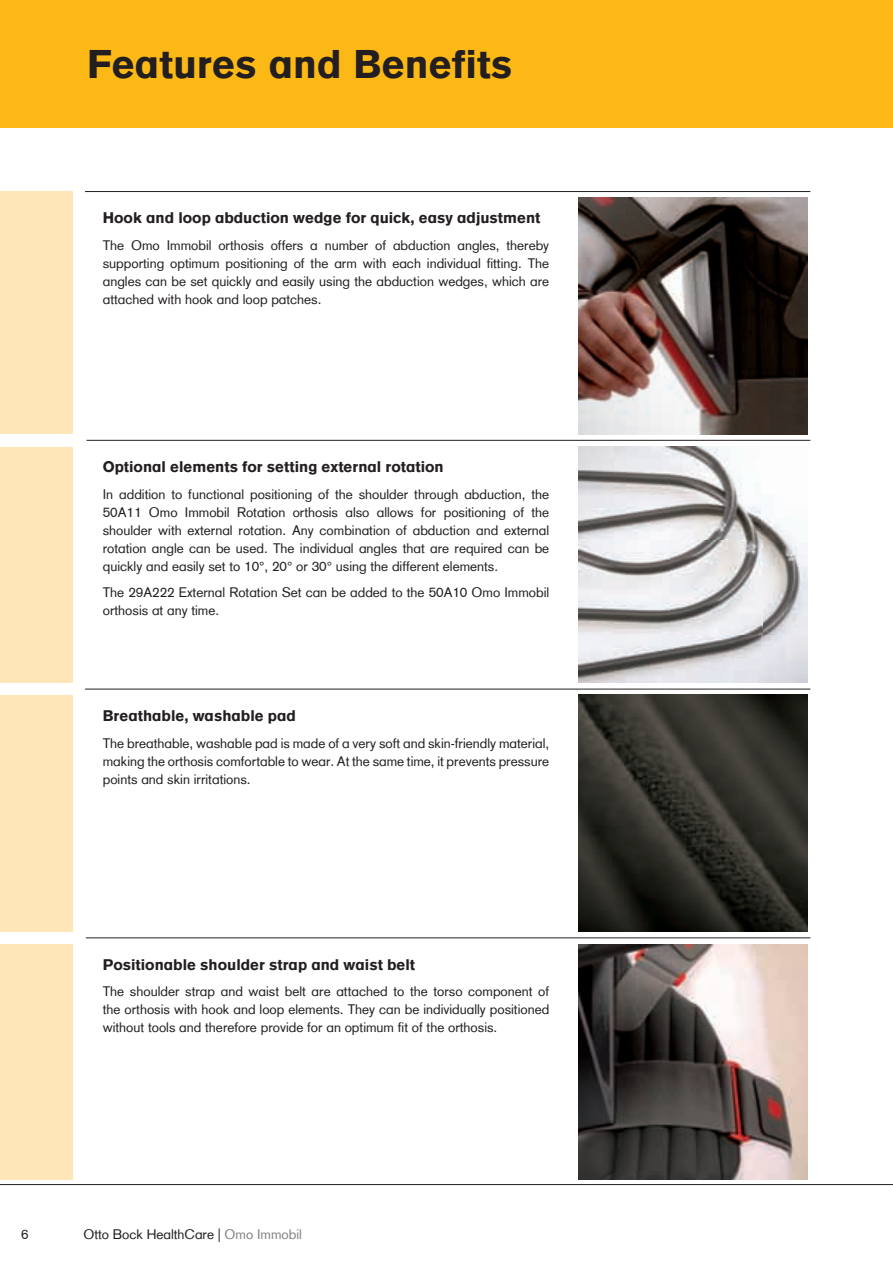
<style>
.page{position:relative;width:893px;height:1263px;background:#fff}
.page>*{position:absolute;margin:0;border:0;box-sizing:border-box;transform-origin:0 0}
.t1{font:900 39px "Otto Bock CT";color:#231f20}
.t2{font:900 15px "Otto Bock CT";color:#231f20}
.t3{font:13.5px/18px "Otto Bock CT";color:#231f20;text-align:justify}
.s1{color:#808285}
</style>
<div class="page">
<hr style="left:85px;top:191px;width:725px;height:1px;background:#231f20">
<hr style="left:87px;top:440px;width:723px;height:1px;background:#231f20">
<hr style="left:85px;top:689px;width:725px;height:1px;background:#231f20">
<hr style="left:86px;top:937px;width:485px;height:1px;background:#231f20">
<hr style="left:571px;top:937px;width:239px;height:1px;background:#231f20">
<div style="left:0;top:0;width:893px;height:128px;background:#fcb814"></div>
<div style="left:0;top:191px;width:72px;height:243px;background:#fee6b9"></div>
<div style="left:0;top:447px;width:72px;height:235px;background:#fee6b9"></div>
<div style="left:0;top:695px;width:72px;height:237px;background:#fee6b9"></div>
<div style="left:0;top:944px;width:72px;height:236px;background:#fee6b9"></div>
<hr style="left:0;top:1184px;width:893px;height:1px;background:#231f20">
<img style="left:578px;top:198px;width:230px;height:236px">
<img style="left:578px;top:447px;width:230px;height:235px">
<img style="left:578px;top:695px;width:230px;height:236px">
<img style="left:578px;top:944px;width:230px;height:236px">
<h1 class="t1" style="left:87px;top:41px;width:427px">Features and Benefits</h1>
<p class="t2" style="left:103px;top:209px;width:439px">Hook and loop abduction wedge for quick, easy adjustment</p>
<p class="t3" style="left:103px;top:236px;width:448px">The Omo Immobil orthosis offers a number of abduction angles, thereby supporting optimum positioning of the arm with each individual fitting. The angles can be set quickly and easily using the abduction wedges, which are attached with hook and loop patches.</p>
<p class="t2" style="left:103px;top:458px;width:342px">Optional elements for setting external rotation</p>
<p class="t3" style="left:103px;top:485px;width:448px">In addition to functional positioning of the shoulder through abduction, the 50A11 Omo Immobil Rotation orthosis also allows for positioning of the shoulder with external rotation. Any combination of abduction and external rotation angle can be used. The individual angles that are required can be quickly and easily set to 10°, 20° or 30° using the different elements.</p>
<p class="t3" style="left:103px;top:583px;width:448px">The 29A222 External Rotation Set can be added to the 50A10 Omo Immobil orthosis at any time.</p>
<p class="t2" style="left:103px;top:707px;width:195px">Breathable, washable pad</p>
<p class="t3" style="left:103px;top:734px;width:448px">The breathable, washable pad is made of a very soft and skin-friendly material, making the orthosis comfortable to wear. At the same time, it prevents pressure points and skin irritations.</p>
<p class="t2" style="left:103px;top:955px;width:314px">Positionable shoulder strap and waist belt</p>
<p class="t3" style="left:103px;top:982px;width:448px">The shoulder strap and waist belt are attached to the torso component of the orthosis with hook and loop elements. They can be individually positioned without tools and therefore provide for an optimum fit of the orthosis.</p>
<p class="t3" style="left:21px;top:1225px;width:9px">6</p>
<p class="t3" style="left:83px;top:1225px;width:220px">Otto Bock HealthCare | <span class="s1">Omo Immobil</span></p>
</div>
